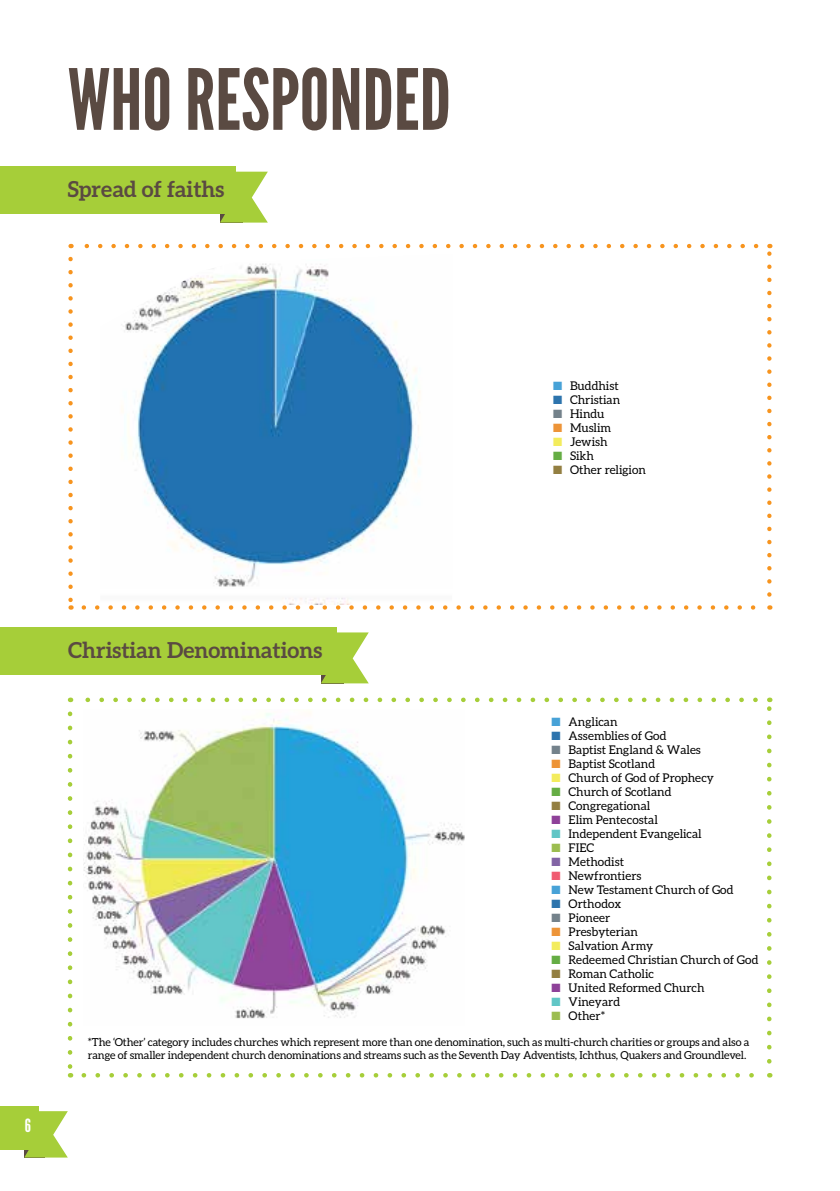
<style>
.page{position:relative;width:840px;height:1191px;background:#fff}
.page>*{position:absolute;margin:0;border:0;box-sizing:border-box;transform-origin:0 0}
.t1{font:84px "League Gothic";color:#5a4a42}
.t2{font:700 22px "Aleo";color:#5a4a42}
.t3{font:18.2px "League Gothic";color:#fff}
.t4{font:12px "Aleo";color:#000}
.t5{font:11px/13px "Aleo";letter-spacing:-.01em;color:#000}
.s1{color:#47a2d7}
.s2{color:#2d74ad}
.s3{color:#74828b}
.s4{color:#ed9438}
.s5{color:#f3ec5d}
.s6{color:#65ad44}
.s7{color:#937f42}
.s8{color:#8e4199}
.s9{color:#61c6c6}
.s10{color:#9cbd50}
.s11{color:#8264a5}
.s12{color:#f05b71}
</style>
<div class="page">
<svg style="left:24px;top:1111px;width:44px;height:46px"></svg>
<div style="left:0;top:1106px;width:39px;height:43px;background:#a6ce39"></div>
<svg style="left:84px;top:1073px;width:670px;height:4px"></svg>
<svg style="left:85px;top:697px;width:670px;height:5px"></svg>
<svg style="left:68px;top:714px;width:4px;height:363px"></svg>
<svg style="left:767px;top:697px;width:4px;height:364px"></svg>
<svg style="left:220px;top:172px;width:48px;height:51px"></svg>
<div style="left:0;top:166px;width:236px;height:48px;background:#a6ce39"></div>
<svg style="left:84px;top:605px;width:672px;height:4px"></svg>
<svg style="left:84px;top:244px;width:671px;height:4px"></svg>
<svg style="left:68px;top:259px;width:5px;height:350px"></svg>
<svg style="left:767px;top:244px;width:4px;height:350px"></svg>
<img style="left:84px;top:713px;width:380px;height:306px">
<svg style="left:321px;top:632px;width:47px;height:51px"></svg>
<div style="left:0;top:626px;width:337px;height:48px;background:#a6ce39"></div>
<img style="left:121px;top:263px;width:300px;height:342px">
<h1 class="t1" style="left:68px;top:50px;width:384px">WHO RESPONDED</h1>
<h2 class="t2" style="left:68px;top:176px;width:158px">Spread of faiths</h2>
<p class="t4" style="left:552px;top:378px;width:67px"><span class="s1">■</span> Buddhist</p>
<p class="t4" style="left:552px;top:392px;width:69px"><span class="s2">■</span> Christian</p>
<p class="t4" style="left:552px;top:406px;width:53px"><span class="s3">■</span> Hindu</p>
<p class="t4" style="left:552px;top:420px;width:60px"><span class="s4">■</span> Muslim</p>
<p class="t4" style="left:552px;top:434px;width:56px"><span class="s5">■</span> Jewish</p>
<p class="t4" style="left:552px;top:448px;width:42px"><span class="s6">■</span> Sikh</p>
<p class="t4" style="left:552px;top:462px;width:94px"><span class="s7">■</span> Other religion</p>
<h3 class="t3" style="left:25px;top:1114px;width:8px">6</h3>
<h2 class="t2" style="left:68px;top:637px;width:255px">Christian Denominations</h2>
<p class="t4" style="left:551px;top:714px;width:67px"><span class="s1">■</span> Anglican</p>
<p class="t4" style="left:551px;top:728px;width:116px"><span class="s2">■</span> Assemblies of God</p>
<p class="t4" style="left:551px;top:742px;width:151px"><span class="s3">■</span> Baptist England &amp; Wales</p>
<p class="t4" style="left:551px;top:756px;width:105px"><span class="s4">■</span> Baptist Scotland</p>
<p class="t4" style="left:551px;top:770px;width:164px"><span class="s5">■</span> Church of God of Prophecy</p>
<p class="t4" style="left:551px;top:784px;width:121px"><span class="s6">■</span> Church of Scotland</p>
<p class="t4" style="left:551px;top:798px;width:100px"><span class="s7">■</span> Congregational</p>
<p class="t4" style="left:551px;top:812px;width:108px"><span class="s8">■</span> Elim Pentecostal</p>
<p class="t4" style="left:551px;top:826px;width:151px"><span class="s9">■</span> Independent Evangelical</p>
<p class="t4" style="left:551px;top:840px;width:44px"><span class="s10">■</span> FIEC</p>
<p class="t4" style="left:551px;top:854px;width:74px"><span class="s11">■</span> Methodist</p>
<p class="t4" style="left:551px;top:868px;width:91px"><span class="s12">■</span> Newfrontiers</p>
<p class="t4" style="left:551px;top:882px;width:183px"><span class="s1">■</span> New Testament Church of God</p>
<p class="t4" style="left:551px;top:896px;width:71px"><span class="s2">■</span> Orthodox</p>
<p class="t4" style="left:551px;top:910px;width:60px"><span class="s3">■</span> Pioneer</p>
<p class="t4" style="left:551px;top:924px;width:88px"><span class="s4">■</span> Presbyterian</p>
<p class="t4" style="left:551px;top:938px;width:103px"><span class="s5">■</span> Salvation Army</p>
<p class="t4" style="left:551px;top:952px;width:208px"><span class="s6">■</span> Redeemed Christian Church of God</p>
<p class="t4" style="left:551px;top:966px;width:104px"><span class="s7">■</span> Roman Catholic</p>
<p class="t4" style="left:551px;top:980px;width:154px"><span class="s8">■</span> United Reformed Church</p>
<p class="t4" style="left:551px;top:994px;width:70px"><span class="s9">■</span> Vineyard</p>
<p class="t4" style="left:551px;top:1008px;width:55px"><span class="s10">■</span> Other*</p>
<p class="t5" style="left:88px;top:1035px;width:662px">*The ‘Other’ category includes churches which represent more than one denomination, such as multi-church charities or groups and also a range of smaller independent church denominations and streams such as the Seventh Day Adventists, Ichthus, Quakers and Groundlevel.</p>
</div>
